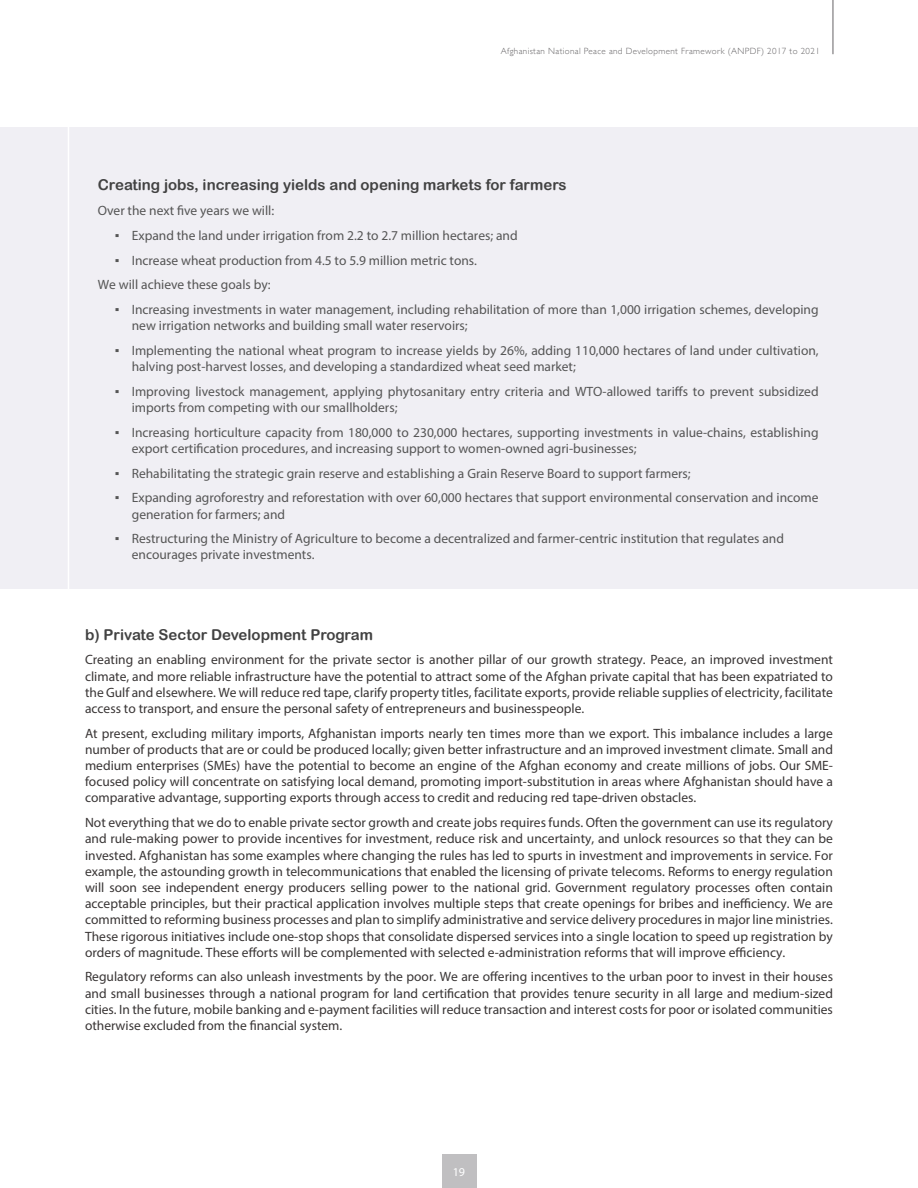
<style>
.page{position:relative;width:918px;height:1188px;background:#fff}
.page>*{position:absolute;margin:0;border:0;box-sizing:border-box;transform-origin:0 0}
.t1{font:15px "Arial Rounded MT Bold";color:#424242}
.t2{font:13.5px/16.2px "Myriad Pro";color:#393535;text-align:justify}
.t3{font:13.5px/16.2px "Myriad Pro";color:#555}
.t4{font:12px "Myriad Pro";color:#fff}
.t5{font:300 9px "Gill Sans";letter-spacing:.04em;color:#656365}
.s1{font-family:"Impact"}
</style>
<div class="page">
<hr style="left:833px;top:0;width:1px;height:54px;background:#656365">
<div style="left:442px;top:1155px;width:35px;height:33px;background:#c0bfc1"></div>
<div style="left:0;top:128px;width:918px;height:461px;background:#f0eff4"></div>
<hr style="left:68px;top:113px;width:1px;height:952px;background:#fff">
<p class="t5" style="left:501px;top:44px;width:320px">Afghanistan National Peace and Development Framework (ANPDF) 2017 to 2021</p>
<p class="t1" style="left:98px;top:176px;width:470px">Creating jobs, increasing yields and opening markets for farmers</p>
<p class="t3" style="left:98px;top:202px;width:178px">Over the next five years we will:</p>
<p class="t3" style="left:115px;top:227px;width:404px"><span class="s1">▪</span> Expand the land under irrigation from 2.2 to 2.7 million hectares; and</p>
<p class="t3" style="left:98px;top:247px;width:381px;line-height:24.8px;text-indent:17px"><span class="s1">▪</span> Increase wheat production from 4.5 to 5.9 million metric tons.<br>We will achieve these goals by:</p>
<p class="t3" style="left:132px;top:301px;width:688px;text-indent:-17px"><span class="s1">▪</span> Increasing investments in water management, including rehabilitation of more than 1,000 irrigation schemes, developing new irrigation networks and building small water reservoirs;</p>
<p class="t3" style="left:132px;top:342px;width:688px;text-indent:-17px"><span class="s1">▪</span> Implementing the national wheat program to increase yields by 26%, adding 110,000 hectares of land under cultivation, halving post-harvest losses, and developing a standardized wheat seed market;</p>
<p class="t3" style="left:132px;top:383px;width:688px;text-indent:-17px"><span class="s1">▪</span> Improving livestock management, applying phytosanitary entry criteria and WTO-allowed tariffs to prevent subsidized imports from competing with our smallholders;</p>
<p class="t3" style="left:132px;top:424px;width:688px;text-indent:-17px"><span class="s1">▪</span> Increasing horticulture capacity from 180,000 to 230,000 hectares, supporting investments in value-chains, establishing export certification procedures, and increasing support to women-owned agri-businesses;</p>
<p class="t3" style="left:115px;top:465px;width:577px"><span class="s1">▪</span> Rehabilitating the strategic grain reserve and establishing a Grain Reserve Board to support farmers;</p>
<p class="t3" style="left:132px;top:489px;width:688px;text-indent:-17px"><span class="s1">▪</span> Expanding agroforestry and reforestation with over 60,000 hectares that support environmental conservation and income generation for farmers; and</p>
<p class="t3" style="left:132px;top:530px;width:654px;text-indent:-17px"><span class="s1">▪</span> Restructuring the Ministry of Agriculture to become a decentralized and farmer-centric institution that regulates and encourages private investments.</p>
<p class="t1" style="left:85px;top:625px;width:289px">b) Private Sector Development Program</p>
<p class="t2" style="left:85px;top:652px;width:750px">Creating an enabling environment for the private sector is another pillar of our growth strategy. Peace, an improved investment climate, and more reliable infrastructure have the potential to attract some of the Afghan private capital that has been expatriated to the Gulf and elsewhere. We will reduce red tape, clarify property titles, facilitate exports, provide reliable supplies of electricity, facilitate access to transport, and ensure the personal safety of entrepreneurs and businesspeople.</p>
<p class="t2" style="left:85px;top:725px;width:750px">At present, excluding military imports, Afghanistan imports nearly ten times more than we export. This imbalance includes a large number of products that are or could be produced locally; given better infrastructure and an improved investment climate. Small and medium enterprises (SMEs) have the potential to become an engine of the Afghan economy and create millions of jobs. Our SME&shy;focused policy will concentrate on satisfying local demand, promoting import-substitution in areas where Afghanistan should have a comparative advantage, supporting exports through access to credit and reducing red tape-driven obstacles.</p>
<p class="t2" style="left:85px;top:814px;width:750px">Not everything that we do to enable private sector growth and create jobs requires funds. Often the government can use its regulatory and rule-making power to provide incentives for investment, reduce risk and uncertainty, and unlock resources so that they can be invested. Afghanistan has some examples where changing the rules has led to spurts in investment and improvements in service. For example, the astounding growth in telecommunications that enabled the licensing of private telecoms. Reforms to energy regulation will soon see independent energy producers selling power to the national grid. Government regulatory processes often contain acceptable principles, but their practical application involves multiple steps that create openings for bribes and inefficiency. We are committed to reforming business processes and plan to simplify administrative and service delivery procedures in major line ministries.<br>These rigorous initiatives include one-stop shops that consolidate dispersed services into a single location to speed up registration by orders of magnitude. These efforts will be complemented with selected e-administration reforms that will improve efficiency.</p>
<p class="t2" style="left:85px;top:969px;width:749px">Regulatory reforms can also unleash investments by the poor. We are offering incentives to the urban poor to invest in their houses and small businesses through a national program for land certification that provides tenure security in all large and medium-sized cities. In the future, mobile banking and e-payment facilities will reduce transaction and interest costs for poor or isolated communities otherwise excluded from the financial system.</p>
<p class="t4" style="left:453px;top:1165px;width:14px">19</p>
</div>
